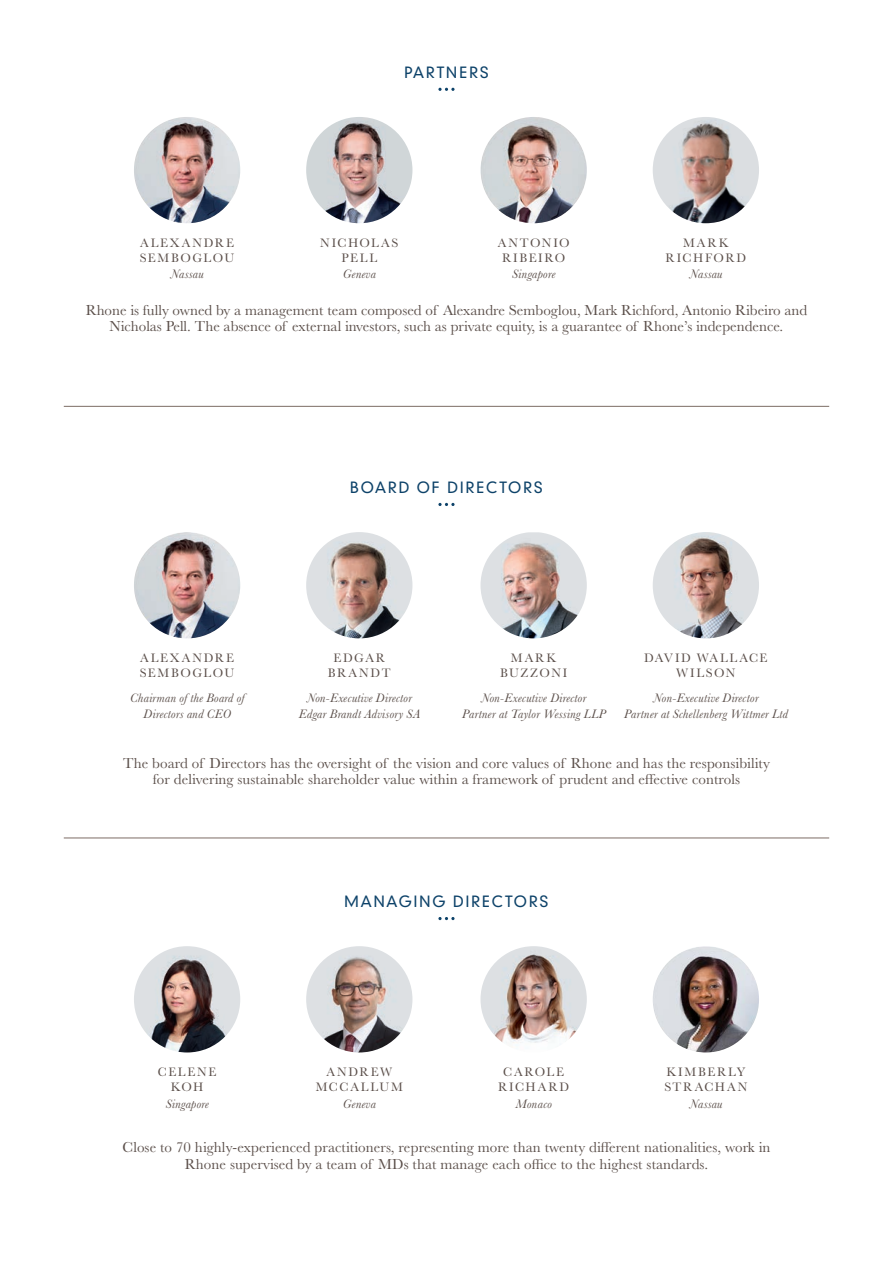
<style>
.page{position:relative;width:893px;height:1263px;background:#fff}
.page>*{position:absolute;margin:0;border:0;box-sizing:border-box;transform-origin:0 0}
.t1{font:15px/16.5px "Baskerville MT Std";letter-spacing:.005em;color:#5b4f4a;text-align:center}
.t2{font:15px "Geometric 706 BT Medium B";letter-spacing:.105em;color:#0d4269}
.t3{font:italic 12.75px/16.5px "Baskerville MT Std";letter-spacing:.02em;color:#5b4f4a;text-align:center}
.t4{font:12.75px/15px "Baskerville MT Std";letter-spacing:.135em;color:#5b4f4a;text-align:center}
</style>
<div class="page">
<svg style="left:438px;top:917px;width:17px;height:3px"></svg>
<hr style="left:64px;top:838px;width:765px;height:1px;background:#7c6c64">
<img style="left:134px;top:117px;width:106px;height:106px;border-radius:53px">
<img style="left:480px;top:117px;width:107px;height:106px;border-radius:53px">
<img style="left:653px;top:117px;width:106px;height:106px;border-radius:53px">
<svg style="left:438px;top:88px;width:17px;height:3px"></svg>
<img style="left:653px;top:532px;width:106px;height:106px;border-radius:53px">
<img style="left:306px;top:532px;width:106px;height:106px;border-radius:53px">
<img style="left:134px;top:946px;width:106px;height:106px;border-radius:53px">
<svg style="left:438px;top:503px;width:17px;height:3px"></svg>
<img style="left:480px;top:532px;width:107px;height:106px">
<img style="left:653px;top:946px;width:106px;height:106px;border-radius:53px">
<img style="left:306px;top:117px;width:106px;height:106px;border-radius:53px">
<hr style="left:64px;top:406px;width:765px;height:1px;background:#7c6c64">
<img style="left:134px;top:532px;width:106px;height:106px;border-radius:53px">
<img style="left:480px;top:946px;width:107px;height:106px;border-radius:53px">
<img style="left:306px;top:946px;width:106px;height:106px;border-radius:53px">
<p class="t4" style="left:140px;top:235px;width:96px;text-align:left">ALEXANDRE<br>SEMBOGLOU</p>
<p class="t3" style="left:171px;top:266px;width:35px">Nassau</p>
<p class="t2" style="left:404px;top:62px;width:86px">PARTNERS</p>
<p class="t4" style="left:320px;top:235px;width:80px">NICHOLAS<br>PELL</p>
<p class="t3" style="left:343px;top:266px;width:34px">Geneva</p>
<p class="t4" style="left:498px;top:235px;width:73px">ANTONIO<br>RIBEIRO</p>
<p class="t3" style="left:512px;top:266px;width:45px">Singapore</p>
<p class="t4" style="left:665px;top:235px;width:82px">MARK<br>RICHFORD</p>
<p class="t3" style="left:689px;top:266px;width:35px">Nassau</p>
<p class="t1" style="left:86px;top:302px;width:723px">Rhone is fully owned by a management team composed of Alexandre Semboglou, Mark Richford, Antonio Ribeiro and<br>Nicholas Pell. The absence of external investors, such as private equity, is a guarantee of Rhone’s independence.</p>
<p class="t2" style="left:350px;top:478px;width:195px">BOARD OF DIRECTORS</p>
<p class="t4" style="left:140px;top:650px;width:96px;text-align:left">ALEXANDRE<br>SEMBOGLOU</p>
<p class="t3" style="left:130px;top:689px;width:116px">Chairman of the Board of<br>Directors and CEO</p>
<p class="t4" style="left:328px;top:650px;width:64px">EDGAR<br>BRANDT</p>
<p class="t3" style="left:299px;top:689px;width:123px">Non-Executive Director<br>Edgar Brandt Advisory SA</p>
<p class="t4" style="left:500px;top:650px;width:69px">MARK<br>BUZZONI</p>
<p class="t3" style="left:462px;top:689px;width:145px">Non-Executive Director<br>Partner at Taylor Wessing LLP</p>
<p class="t4" style="left:644px;top:650px;width:125px">DAVID WALLACE<br>WILSON</p>
<p class="t3" style="left:624px;top:689px;width:165px">Non-Executive Director<br>Partner at Schellenberg Wittmer Ltd</p>
<p class="t1" style="left:123px;top:755px;width:648px">The board of Directors has the oversight of the vision and core values of Rhone and has the responsibility for delivering sustainable shareholder value within a framework of prudent and effective controls</p>
<p class="t4" style="left:158px;top:1064px;width:60px">CELENE<br>KOH</p>
<p class="t3" style="left:165px;top:1095px;width:45px">Singapore</p>
<p class="t2" style="left:344px;top:892px;width:206px">MANAGING DIRECTORS</p>
<p class="t4" style="left:316px;top:1064px;width:89px">ANDREW<br>MCCALLUM</p>
<p class="t3" style="left:343px;top:1095px;width:34px">Geneva</p>
<p class="t4" style="left:498px;top:1064px;width:73px">CAROLE<br>RICHARD</p>
<p class="t3" style="left:516px;top:1095px;width:38px">Monaco</p>
<p class="t4" style="left:664px;top:1064px;width:84px;text-align:left">KIMBERLY<br>STRACHAN</p>
<p class="t3" style="left:689px;top:1095px;width:35px">Nassau</p>
<p class="t1" style="left:122px;top:1139px;width:649px">Close to 70 highly-experienced practitioners, representing more than twenty different nationalities, work in<br>Rhone supervised by a team of MDs that manage each office to the highest standards.</p>
</div>
